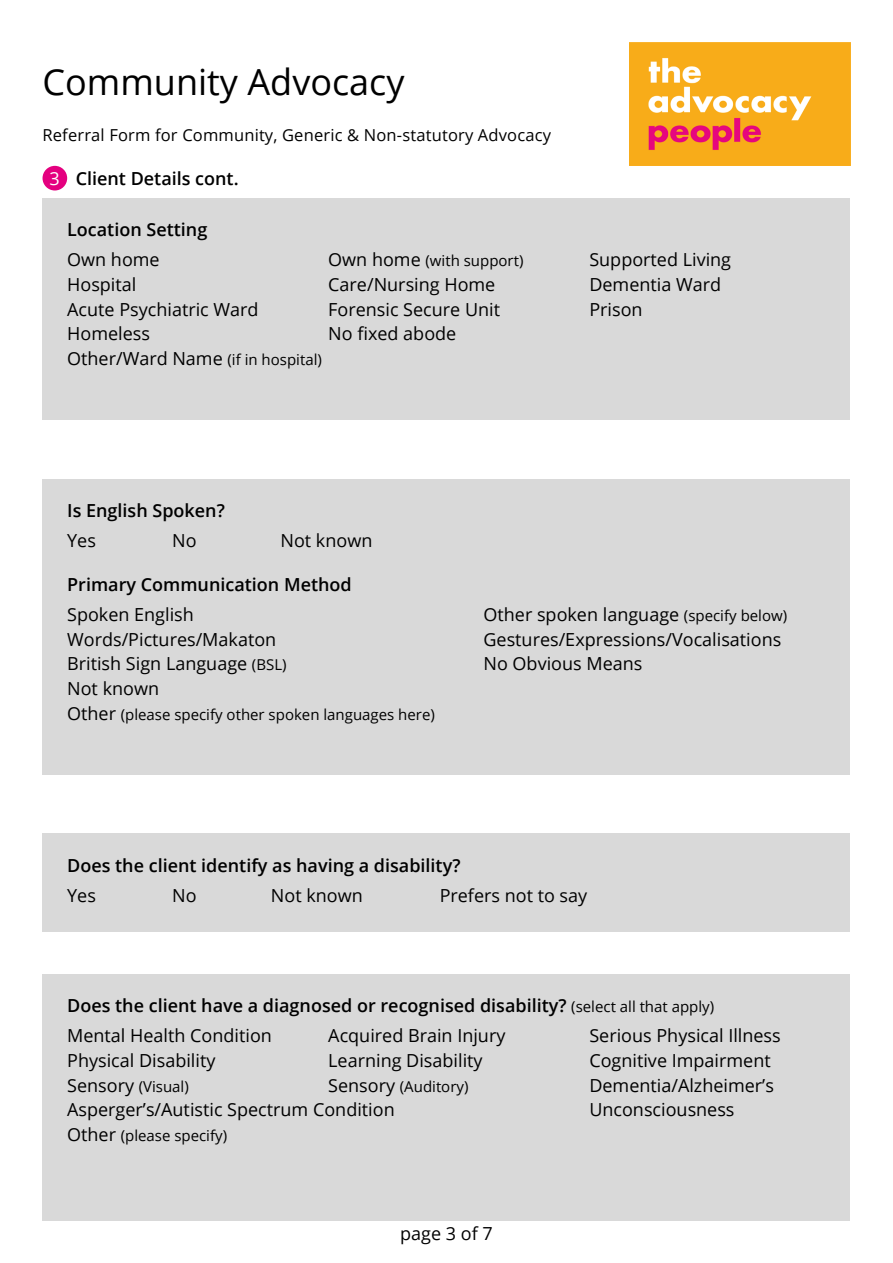
<style>
.page{position:relative;width:893px;height:1263px;background:#fff}
.page>*{position:absolute;margin:0;border:0;box-sizing:border-box;transform-origin:0 0}
.t1{font:36px "Open Sans";color:#000}
.t2{font:18px/24.6px "Open Sans";color:#000}
.t3{font:600 18px "Open Sans";color:#000}
.t4{font:16.5px "Open Sans";letter-spacing:.01em;color:#000}
.t5{font:15px "Open Sans";color:#000}
.s1{font-weight:400;color:#fff}
.s2{font-size:15px}
.s3{font-size:18px}
.s4{font-weight:400;font-size:15px}
</style>
<div class="page">
<img style="left:629px;top:43px;width:221px;height:123px">
<div style="left:43px;top:198px;width:807px;height:222px;background:#d9d9d9"></div>
<div style="left:43px;top:166px;width:24px;height:24px;background:#e4007f;border-radius:50%"></div>
<div style="left:43px;top:479px;width:807px;height:295px;background:#d9d9d9"></div>
<div style="left:43px;top:833px;width:807px;height:99px;background:#d9d9d9"></div>
<div style="left:43px;top:974px;width:807px;height:246px;background:#d9d9d9"></div>
<h1 class="t1" style="left:43px;top:57px;width:364px">Community Advocacy</h1>
<p class="t4" style="left:43px;top:124px;width:510px">Referral Form for Community, Generic &amp; Non-statutory Advocacy</p>
<p class="t3" style="left:49px;top:166px;width:191px"><span class="s1">3</span> Client Details cont.</p>
<p class="t3" style="left:67px;top:217px;width:142px">Location Setting</p>
<p class="t2" style="left:67px;top:247px;width:94px">Own home</p>
<p class="t2" style="left:67px;top:296px;width:193px">Acute Psychiatric Ward</p>
<p class="t2" style="left:67px;top:272px;width:71px">Hospital</p>
<p class="t2" style="left:67px;top:321px;width:84px">Homeless</p>
<p class="t2" style="left:67px;top:346px;width:256px">Other/Ward Name <span class="s2">(if in hospital)</span></p>
<p class="t5" style="left:328px;top:250px;width:197px"><span class="s3">Own home</span> (with support)</p>
<p class="t2" style="left:328px;top:296px;width:173px">Forensic Secure Unit</p>
<p class="t2" style="left:328px;top:272px;width:169px">Care/Nursing Home</p>
<p class="t2" style="left:328px;top:321px;width:130px">No fixed abode</p>
<p class="t3" style="left:67px;top:498px;width:159px">Is English Spoken?</p>
<p class="t2" style="left:67px;top:528px;width:30px">Yes</p>
<p class="t2" style="left:172px;top:528px;width:26px">No</p>
<p class="t2" style="left:280px;top:528px;width:93px">Not known</p>
<p class="t3" style="left:67px;top:572px;width:286px">Primary Communication Method</p>
<p class="t2" style="left:589px;top:247px;width:143px">Supported Living</p>
<p class="t2" style="left:589px;top:296px;width:55px">Prison</p>
<p class="t2" style="left:589px;top:272px;width:133px">Dementia Ward</p>
<p class="t2" style="left:67px;top:602px;width:128px">Spoken English</p>
<p class="t2" style="left:483px;top:602px;width:305px">Other spoken language <span class="s2">(specify below)<br></span>Gestures/Expressions/Vocalisations<br>No Obvious Means</p>
<p class="t5" style="left:67px;top:704px;width:369px"><span class="s3">Other</span> (please specify other spoken languages here)</p>
<p class="t2" style="left:67px;top:626px;width:211px">Words/Pictures/Makaton</p>
<p class="t2" style="left:67px;top:676px;width:93px">Not known</p>
<p class="t2" style="left:67px;top:651px;width:221px">British Sign Language <span class="s2">(BSL)</span></p>
<p class="t3" style="left:67px;top:853px;width:395px">Does the client identify as having a disability?</p>
<p class="t2" style="left:67px;top:883px;width:30px">Yes</p>
<p class="t2" style="left:172px;top:883px;width:26px">No</p>
<p class="t2" style="left:271px;top:883px;width:93px">Not known</p>
<p class="t2" style="left:440px;top:883px;width:149px">Prefers not to say</p>
<p class="t3" style="left:67px;top:993px;width:649px">Does the client have a diagnosed or recognised disability? <span class="s4">(select all that apply)</span></p>
<p class="t2" style="left:67px;top:1023px;width:206px">Mental Health Condition</p>
<p class="t5" style="left:67px;top:1076px;width:123px"><span class="s3">Sensory</span> (Visual)</p>
<p class="t2" style="left:328px;top:1023px;width:179px">Acquired Brain Injury</p>
<p class="t5" style="left:328px;top:1076px;width:142px"><span class="s3">Sensory</span> (Auditory)</p>
<p class="t2" style="left:67px;top:1048px;width:150px">Physical Disability</p>
<p class="t2" style="left:67px;top:1097px;width:329px">Asperger’s/Autistic Spectrum Condition</p>
<p class="t2" style="left:328px;top:1048px;width:156px">Learning Disability</p>
<p class="t5" style="left:67px;top:1125px;width:161px"><span class="s3">Other</span> (please specify)</p>
<p class="t2" style="left:400px;top:1220px;width:94px">page 3 of 7</p>
<p class="t2" style="left:589px;top:1023px;width:193px">Serious Physical Illness</p>
<p class="t2" style="left:589px;top:1072px;width:186px">Dementia/Alzheimer’s</p>
<p class="t2" style="left:589px;top:1048px;width:183px">Cognitive Impairment</p>
<p class="t2" style="left:589px;top:1097px;width:147px">Unconsciousness</p>
</div>
